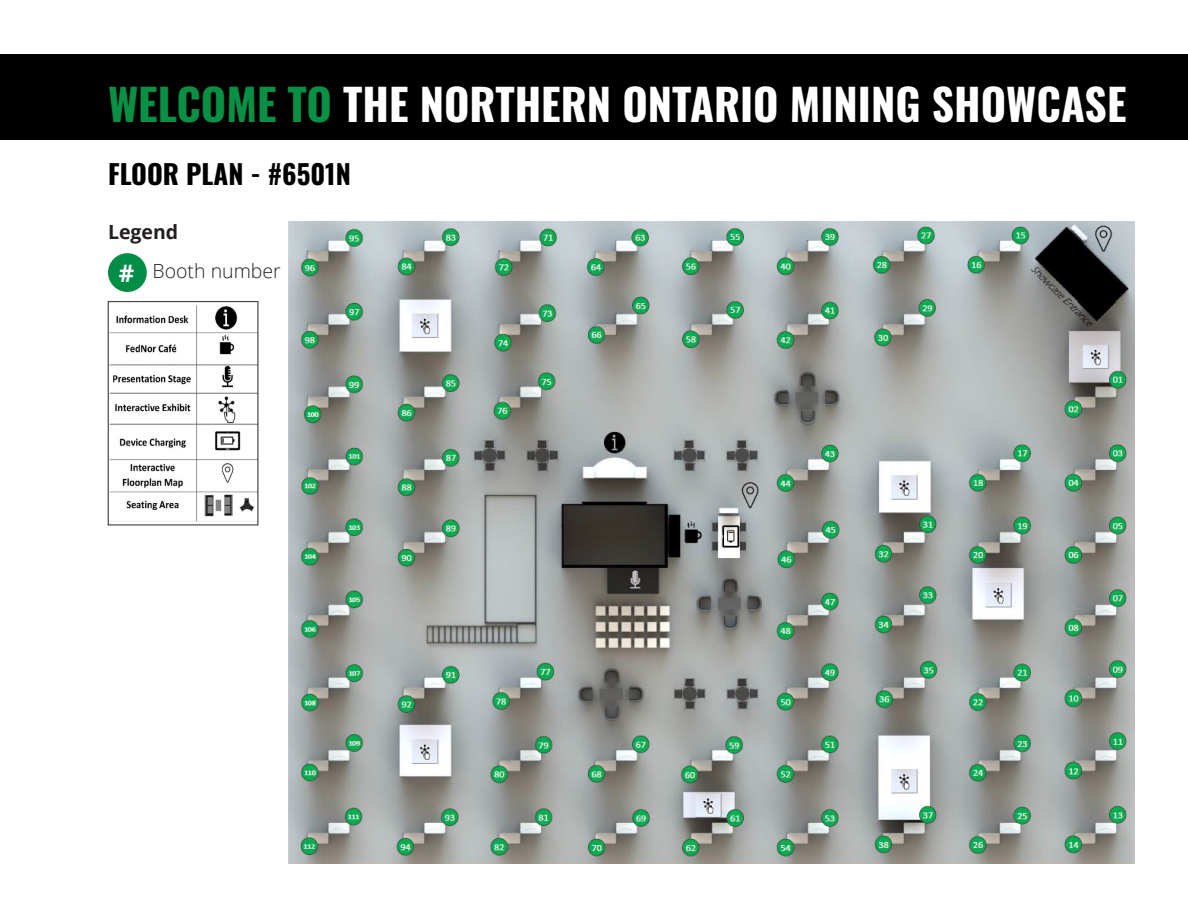
<style>
.page{position:relative;width:1188px;height:918px;background:#fff}
.page>*{position:absolute;margin:0;border:0;box-sizing:border-box;transform-origin:0 0}
.t1{font:700 43.5px "Oswald";color:#fff}
.t2{font:700 27px "Oswald";color:#000}
.t3{font:700 24px "Open Sans";color:#fff}
.t4{font:300 19.5px "Open Sans";color:#231f20}
.t5{font:700 19.5px "Open Sans";color:#231f20}
.s1{color:#0a9045}
</style>
<div class="page">
<div style="left:108px;top:253px;width:39px;height:39px;background:#008e46;border-radius:50%"></div>
<img style="left:288px;top:221px;width:846px;height:643px">
<img style="left:108px;top:301px;width:151px;height:225px">
<div style="left:0;top:54px;width:1188px;height:85px;background:#000"></div>
<p class="t1" style="left:108px;top:81px;width:1020px"><span class="s1">WELCOME TO</span> THE NORTHERN ONTARIO MINING SHOWCASE</p>
<p class="t2" style="left:108px;top:160px;width:244px">FLOOR PLAN - #6501N</p>
<p class="t5" style="left:108px;top:218px;width:72px">Legend</p>
<p class="t3" style="left:119px;top:256px;width:17px">#</p>
<p class="t4" style="left:153px;top:258px;width:130px">Booth number</p>
</div>
